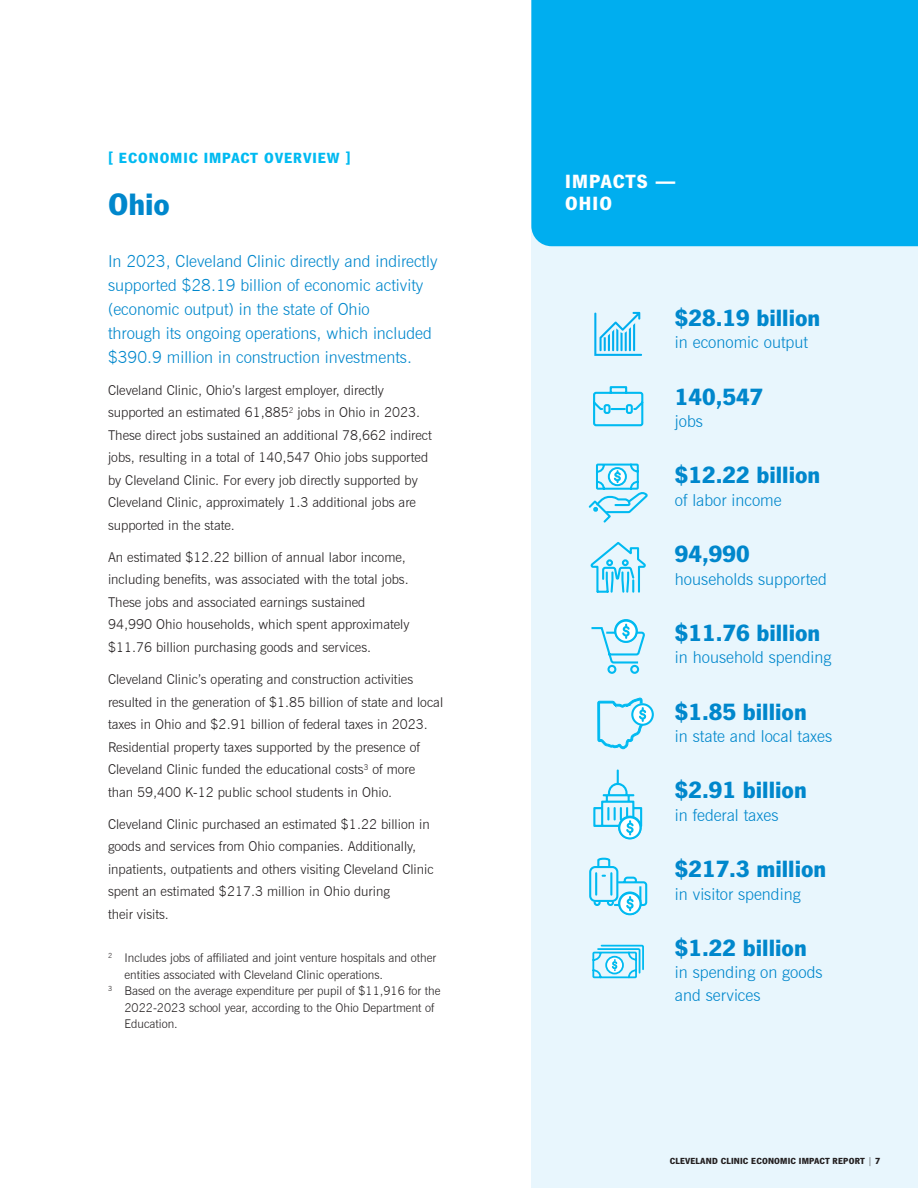
<style>
.page{position:relative;width:918px;height:1188px;background:#fff}
.page>*{position:absolute;margin:0;border:0;box-sizing:border-box;transform-origin:0 0}
.t1{font:900 31.5px "News Gothic LT Std";color:#0087cc}
.t2{font:900 24px "News Gothic LT Std";color:#0087cc}
.t3{font:900 19.5px "News Gothic LT Std";letter-spacing:.06em;color:#fff}
.t4{font:300 16.5px/24px "News Gothic BT";color:#0087cc}
.t5{font:900 15px "News Gothic LT Std";letter-spacing:.06em;color:#00baf1}
.t6{font:300 13.5px/22.5px "News Gothic BT";color:#231f20}
.t7{font:300 12px/16.5px "News Gothic BT";color:#231f20}
.t8{font:900 9px "News Gothic LT Std";letter-spacing:.02em;color:#231f20}
.s1{font-family:"News Gothic BT";font-weight:300}
</style>
<div class="page">
<div style="left:532px;top:0;width:386px;height:1188px;background:#e8f6fd"></div>
<div style="left:531px;top:0;width:387px;height:246px;background:#00aeef"></div>
<svg style="left:592px;top:944px;width:52px;height:35px"></svg>
<svg style="left:594px;top:312px;width:48px;height:44px"></svg>
<svg style="left:593px;top:386px;width:51px;height:41px"></svg>
<svg style="left:588px;top:463px;width:60px;height:60px"></svg>
<svg style="left:590px;top:542px;width:56px;height:51px"></svg>
<svg style="left:619px;top:893px;width:22px;height:21px"></svg>
<div style="left:618px;top:892px;width:24px;height:23px;border:2px solid #00baf1;border-radius:50%"></div>
<svg style="left:589px;top:857px;width:59px;height:53px"></svg>
<svg style="left:619px;top:817px;width:22px;height:21px"></svg>
<div style="left:618px;top:816px;width:24px;height:23px;border:2px solid #00baf1;border-radius:50%"></div>
<svg style="left:593px;top:770px;width:49px;height:64px"></svg>
<div style="left:615px;top:620px;width:22px;height:22px;background:#00baf1;border-radius:50%"></div>
<div style="left:614px;top:619px;width:24px;height:24px;border:2px solid #00baf1;border-radius:50%"></div>
<svg style="left:615px;top:621px;width:22px;height:21px"></svg>
<div style="left:614px;top:620px;width:24px;height:23px;border:2px solid #00baf1;border-radius:50%"></div>
<svg style="left:591px;top:625px;width:54px;height:49px"></svg>
<div style="left:632px;top:703px;width:21px;height:22px;background:#00baf1;border-radius:50%"></div>
<svg style="left:632px;top:704px;width:21px;height:21px"></svg>
<div style="left:631px;top:703px;width:23px;height:23px;border:2px solid #00baf1;border-radius:50%"></div>
<svg style="left:597px;top:698px;width:52px;height:52px"></svg>
<p class="t5" style="left:108px;top:150px;width:244px">[ ECONOMIC IMPACT OVERVIEW ]</p>
<p class="t1" style="left:108px;top:186px;width:63px">Ohio</p>
<p class="t4" style="left:108px;top:249px;width:331px">In 2023, Cleveland Clinic directly and indirectly supported $28.19 billion of economic activity (economic output) in the state of Ohio<br>through its ongoing operations, which included $390.9 million in construction investments.</p>
<p class="t6" style="left:108px;top:379px;width:325px">Cleveland Clinic, Ohio’s largest employer, directly supported an estimated 61,885<sup>2</sup> jobs in Ohio in 2023.<br>These direct jobs sustained an additional 78,662 indirect jobs, resulting in a total of 140,547 Ohio jobs supported by Cleveland Clinic. For every job directly supported by Cleveland Clinic, approximately 1.3 additional jobs are supported in the state.</p>
<p class="t6" style="left:108px;top:546px;width:303px">An estimated $12.22 billion of annual labor income, including benefits, was associated with the total jobs.<br>These jobs and associated earnings sustained 94,990 Ohio households, which spent approximately $11.76 billion purchasing goods and services.</p>
<p class="t6" style="left:108px;top:668px;width:337px">Cleveland Clinic’s operating and construction activities resulted in the generation of $1.85 billion of state and local taxes in Ohio and $2.91 billion of federal taxes in 2023.<br>Residential property taxes supported by the presence of Cleveland Clinic funded the educational costs<sup>3</sup> of more than 59,400 K-12 public school students in Ohio.</p>
<p class="t6" style="left:108px;top:813px;width:327px">Cleveland Clinic purchased an estimated $1.22 billion in goods and services from Ohio companies. Additionally, inpatients, outpatients and others visiting Cleveland Clinic spent an estimated $217.3 million in Ohio during<br>their visits.</p>
<p class="t7" style="left:124px;top:950px;width:313px;text-indent:-16px"><sup>2</sup> Includes jobs of affiliated and joint venture hospitals and other entities associated with Cleveland Clinic operations.</p>
<p class="t7" style="left:124px;top:983px;width:317px;text-indent:-16px"><sup>3</sup> Based on the average expenditure per pupil of $11,916 for the<br>2022-2023 school year, according to the Ohio Department of<br>Education.</p>
<p class="t3" style="left:565px;top:170px;width:112px">IMPACTS —</p>
<p class="t3" style="left:565px;top:193px;width:48px">OHIO</p>
<p class="t2" style="left:675px;top:304px;width:147px">$28.19 billion</p>
<p class="t4" style="left:675px;top:331px;width:134px">in economic output</p>
<p class="t2" style="left:675px;top:383px;width:90px">140,547</p>
<p class="t4" style="left:675px;top:409px;width:30px">jobs</p>
<p class="t2" style="left:675px;top:462px;width:147px">$12.22 billion</p>
<p class="t4" style="left:675px;top:488px;width:108px">of labor income</p>
<p class="t2" style="left:675px;top:540px;width:76px">94,990</p>
<p class="t4" style="left:675px;top:567px;width:153px">households supported</p>
<p class="t2" style="left:675px;top:619px;width:147px">$11.76 billion</p>
<p class="t4" style="left:675px;top:646px;width:158px">in household spending</p>
<p class="t2" style="left:675px;top:698px;width:133px">$1.85 billion</p>
<p class="t4" style="left:675px;top:724px;width:159px">in state and local taxes</p>
<p class="t2" style="left:675px;top:777px;width:133px">$2.91 billion</p>
<p class="t4" style="left:675px;top:803px;width:105px">in federal taxes</p>
<p class="t2" style="left:675px;top:855px;width:153px">$217.3 million</p>
<p class="t4" style="left:675px;top:882px;width:127px">in visitor spending</p>
<p class="t2" style="left:675px;top:934px;width:133px">$1.22 billion</p>
<p class="t4" style="left:675px;top:961px;width:149px;line-height:22.5px">in spending on goods and services</p>
<p class="t8" style="left:670px;top:1156px;width:212px">CLEVELAND CLINIC ECONOMIC IMPACT REPORT <span class="s1">|</span> 7</p>
</div>
